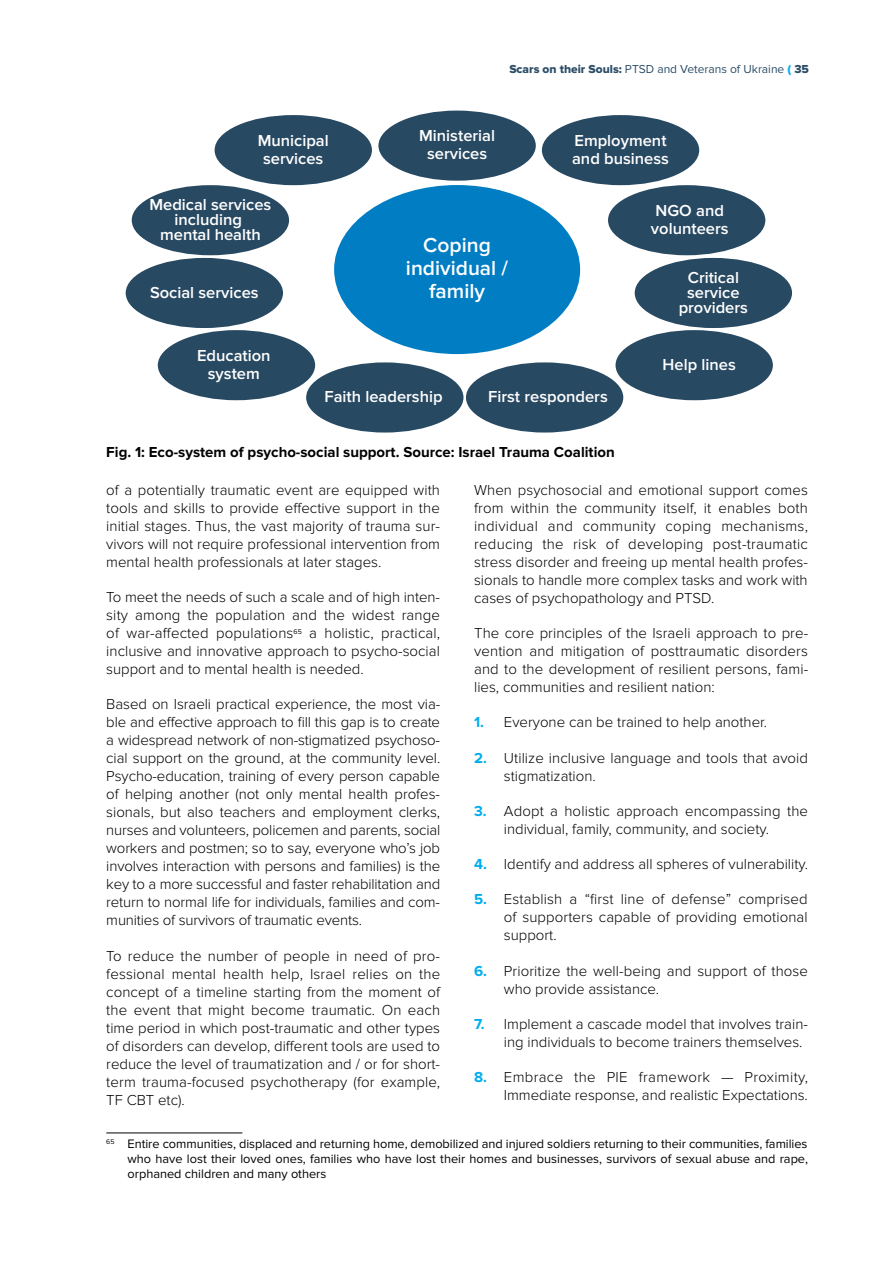
<style>
.page{position:relative;width:893px;height:1263px;background:#fff}
.page>*{position:absolute;margin:0;border:0;box-sizing:border-box;transform-origin:0 0}
.t1{font:600 21px/23.1px "Proxima Nova";color:#fff;text-align:center}
.t2{font:600 16.5px/18px "Proxima Nova";color:#fff;text-align:center}
.t3{font:300 15px/18px "Proxima Nova";color:#000;text-align:justify}
.t4{font:700 15px "Proxima Nova";color:#000}
.t5{font:12.75px/15px "Proxima Nova";color:#000;text-align:justify}
.t6{font:12px "Proxima Nova";color:#2c4e68}
.s1{font-family:"Proxima Nova Extrabld"}
.s2{font-family:"Proxima Nova Extrabld";color:#00aeef}
.s3{font-weight:700;color:#00aeef}
</style>
<div class="page">
<hr style="left:106px;top:1132px;width:136px;height:1px;background:#000">
<div style="left:334px;top:185px;width:246px;height:169px;background:#007dc3;border-radius:50%"></div>
<div style="left:608px;top:185px;width:157px;height:70px;background:#284962;border-radius:50%"></div>
<div style="left:635px;top:258px;width:157px;height:70px;background:#284962;border-radius:50%"></div>
<div style="left:615px;top:330px;width:158px;height:70px;background:#284962;border-radius:50%"></div>
<div style="left:466px;top:362px;width:157px;height:70px;background:#284962;border-radius:50%"></div>
<div style="left:306px;top:362px;width:157px;height:70px;background:#284962;border-radius:50%"></div>
<div style="left:158px;top:330px;width:157px;height:70px;background:#284962;border-radius:50%"></div>
<div style="left:126px;top:258px;width:157px;height:70px;background:#284962;border-radius:50%"></div>
<div style="left:132px;top:185px;width:157px;height:70px;background:#284962;border-radius:50%"></div>
<div style="left:215px;top:115px;width:157px;height:70px;background:#284962;border-radius:50%"></div>
<div style="left:378px;top:111px;width:158px;height:70px;background:#284962;border-radius:50%"></div>
<div style="left:542px;top:115px;width:157px;height:70px;background:#284962;border-radius:50%"></div>
<p class="t2" style="left:258px;top:132px;width:72px">Municipal services</p>
<p class="t2" style="left:149px;top:197px;width:123px;line-height:15px">Medical services including<br>mental health</p>
<p class="t2" style="left:150px;top:283px;width:110px">Social services</p>
<p class="t2" style="left:197px;top:347px;width:75px">Education system</p>
<p class="t6" style="left:509px;top:62px;width:301px"><span class="s1">Scars on their Souls:</span> PTSD and Veterans of Ukraine <span class="s2">(</span> <span class="s1">35</span></p>
<p class="t2" style="left:419px;top:127px;width:77px">Ministerial services</p>
<p class="t2" style="left:572px;top:131px;width:98px;text-align:left">Employment and business</p>
<p class="t2" style="left:651px;top:202px;width:79px;text-align:left">NGO and volunteers</p>
<h1 class="t1" style="left:406px;top:234px;width:104px">Coping individual / family</h1>
<p class="t2" style="left:679px;top:270px;width:71px;line-height:15px">Critical service providers</p>
<p class="t2" style="left:663px;top:356px;width:75px">Help lines</p>
<p class="t2" style="left:324px;top:388px;width:120px">Faith leadership</p>
<p class="t2" style="left:488px;top:388px;width:121px">First responders</p>
<p class="t4" style="left:106px;top:443px;width:510px">Fig. 1: Eco-system of psycho-social support. Source: Israel Trauma Coalition</p>
<p class="t3" style="left:106px;top:481px;width:335px">of a potentially traumatic event are equipped with tools and skills to provide effective support in the initial stages. Thus, the vast majority of trauma sur&shy;vivors will not require professional intervention from mental health professionals at later stages.</p>
<p class="t3" style="left:106px;top:588px;width:335px">To meet the needs of such a scale and of high inten&shy;sity among the population and the widest range of war-affected populations<sup>65</sup> a holistic, practical, inclusive and innovative approach to psycho-social support and to mental health is needed.</p>
<p class="t3" style="left:106px;top:696px;width:336px">Based on Israeli practical experience, the most via&shy;ble and effective approach to fill this gap is to create a widespread network of non-stigmatized psychoso&shy;cial support on the ground, at the community level.<br>Psycho-education, training of every person capable of helping another (not only mental health profes&shy;sionals, but also teachers and employment clerks, nurses and volunteers, policemen and parents, social workers and postmen; so to say, everyone who’s job involves interaction with persons and families) is the key to a more successful and faster rehabilitation and return to normal life for individuals, families and com&shy;munities of survivors of traumatic events.</p>
<p class="t3" style="left:106px;top:947px;width:335px">To reduce the number of people in need of pro&shy;fessional mental health help, Israel relies on the concept of a timeline starting from the moment of the event that might become traumatic. On each time period in which post-traumatic and other types of disorders can develop, different tools are used to reduce the level of traumatization and / or for short&shy;term trauma-focused psychotherapy (for example, TF CBT etc).</p>
<p class="t5" style="left:128px;top:1136px;width:682px;text-indent:-21px"><sup>65</sup> Entire communities, displaced and returning home, demobilized and injured soldiers returning to their communities, families who have lost their loved ones, families who have lost their homes and businesses, survivors of sexual abuse and rape, orphaned children and many others</p>
<p class="t3" style="left:474px;top:481px;width:335px">When psychosocial and emotional support comes from within the community itself, it enables both individual and community coping mechanisms, reducing the risk of developing post-traumatic stress disorder and freeing up mental health profes&shy;sionals to handle more complex tasks and work with cases of psychopathology and PTSD.</p>
<p class="t3" style="left:474px;top:624px;width:336px">The core principles of the Israeli approach to pre&shy;vention and mitigation of posttraumatic disorders and to the development of resilient persons, fami&shy;lies, communities and resilient nation:</p>
<p class="t3" style="left:474px;top:714px;width:294px"><span class="s3">1.</span> Everyone can be trained to help another.</p>
<p class="t3" style="left:504px;top:749px;width:306px;text-indent:-30px"><span class="s3">2.</span> Utilize inclusive language and tools that avoid stigmatization.</p>
<p class="t3" style="left:504px;top:802px;width:306px;text-indent:-30px"><span class="s3">3.</span> Adopt a holistic approach encompassing the individual, family, community, and society.</p>
<p class="t3" style="left:474px;top:855px;width:335px"><span class="s3">4.</span> Identify and address all spheres of vulnerability.</p>
<p class="t3" style="left:504px;top:891px;width:305px;text-indent:-30px"><span class="s3">5.</span> Establish a “first line of defense” comprised of supporters capable of providing emotional support.</p>
<p class="t3" style="left:504px;top:962px;width:306px;text-indent:-30px"><span class="s3">6.</span> Prioritize the well-being and support of those who provide assistance.</p>
<p class="t3" style="left:504px;top:1015px;width:306px;text-indent:-30px"><span class="s3">7.</span> Implement a cascade model that involves train&shy;ing individuals to become trainers themselves.</p>
<p class="t3" style="left:474px;top:1068px;width:335px;text-align:right"><span class="s3">8.</span> Embrace the PIE framework — Proximity,<br>Immediate response, and realistic Expectations.</p>
</div>
